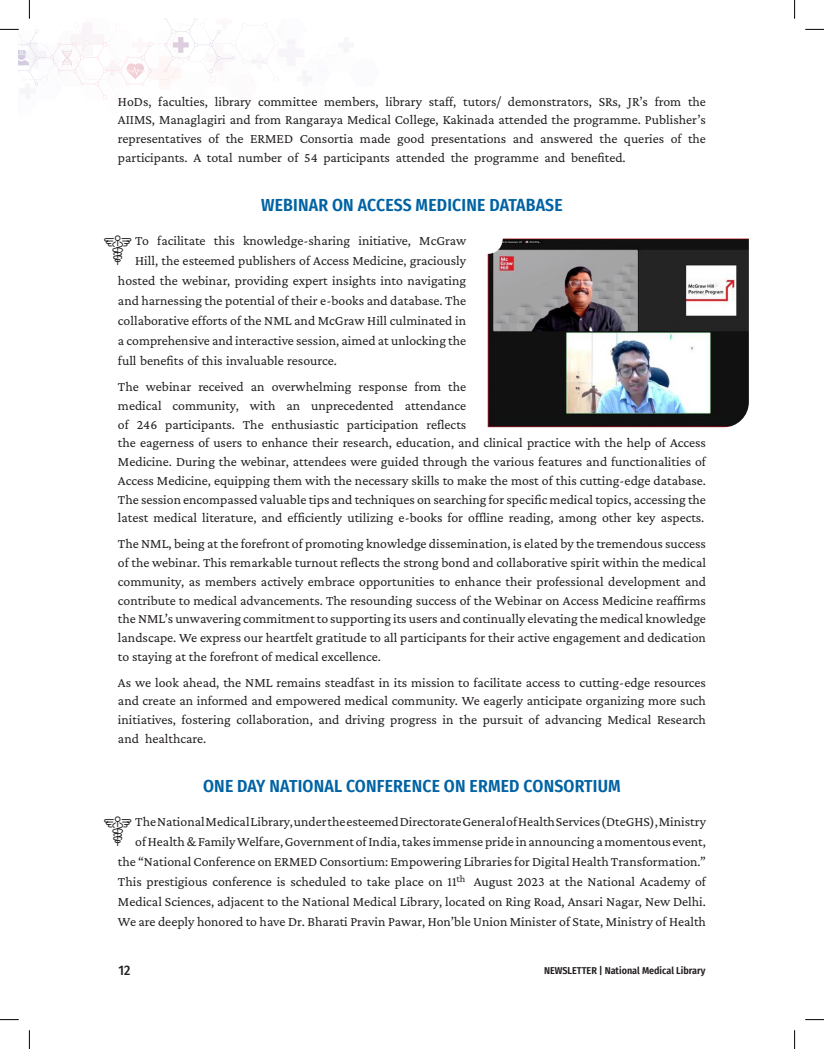
<style>
.page{position:relative;width:824px;height:1049px;background:#fff}
.page>*{position:absolute;margin:0;border:0;box-sizing:border-box;transform-origin:0 0}
.First_para{font:42.38px "NML";color:#231f20}
.Heading{font:600 17.5px "Fira Sans Condensed";letter-spacing:.01em;color:#0163a3}
.First_para-2{font:13.75px/18.8px "Crimson Pro";color:#231f20;text-align:justify}
.t1{font:500 13.75px "Fira Sans Condensed";color:#231f20}
.t2{font:600 10px "Fira Sans Condensed";color:#231f20}
</style>
<div class="page">
<img style="left:487px;top:238px;width:262px;height:189px">
<svg style="left:805px;top:29px;width:19px;height:1px"></svg>
<svg style="left:0;top:1019px;width:19px;height:1px"></svg>
<svg style="left:805px;top:1019px;width:19px;height:1px"></svg>
<svg style="left:0;top:0;width:312px;height:100px"></svg>
<svg style="left:29px;top:1030px;width:1px;height:19px"></svg>
<svg style="left:794px;top:0;width:1px;height:19px"></svg>
<svg style="left:794px;top:1030px;width:1px;height:19px"></svg>
<p class="First_para-2" style="left:118px;top:91px;width:589px">HoDs, faculties, library committee members, library staff, tutors/ demonstrators, SRs, JR’s from the AIIMS, Managlagiri and from Rangaraya Medical College, Kakinada attended the programme. Publisher’s representatives of the ERMED Consortia made good presentations and answered the queries of the participants. A total number of 54 participants attended the programme and benefited.</p>
<p class="Heading" style="left:261px;top:191px;width:303px">WEBINAR ON ACCESS MEDICINE DATABASE</p>
<p class="First_para" style="left:118px;top:226px;width:19px">d</p>
<p class="First_para-2" style="left:135px;top:231px;width:332px">To facilitate this knowledge-sharing initiative, McGraw</p>
<p class="First_para-2" style="left:135px;top:251px;width:332px">Hill, the esteemed publishers of Access Medicine, graciously</p>
<p class="First_para-2" style="left:118px;top:271px;width:350px">hosted the webinar, providing expert insights into navigating</p>
<p class="First_para-2" style="left:118px;top:291px;width:350px">and harnessing the potential of their e-books and database. The</p>
<p class="First_para-2" style="left:118px;top:311px;width:350px">collaborative efforts of the NML and McGraw Hill culminated in</p>
<p class="First_para-2" style="left:118px;top:331px;width:350px">a comprehensive and interactive session, aimed at unlocking the</p>
<p class="First_para-2" style="left:118px;top:351px;width:220px">full benefits of this invaluable resource.</p>
<p class="First_para-2" style="left:118px;top:377px;width:589px;text-align:left">The webinar received an overwhelming response from the<br>medical community, with an unprecedented attendance<br>of 246 participants. The enthusiastic participation reflects<br>the eagerness of users to enhance their research, education, and clinical practice with the help of Access Medicine. During the webinar, attendees were guided through the various features and functionalities of Access Medicine, equipping them with the necessary skills to make the most of this cutting-edge database.<br>The session encompassed valuable tips and techniques on searching for specific medical topics, accessing the latest medical literature, and efficiently utilizing e-books for offline reading, among other key aspects.</p>
<p class="First_para-2" style="left:118px;top:534px;width:589px">The NML, being at the forefront of promoting knowledge dissemination, is elated by the tremendous success of the webinar. This remarkable turnout reflects the strong bond and collaborative spirit within the medical community, as members actively embrace opportunities to enhance their professional development and contribute to medical advancements. The resounding success of the Webinar on Access Medicine reaffirms the NML’s unwavering commitment to supporting its users and continually elevating the medical knowledge landscape. We express our heartfelt gratitude to all participants for their active engagement and dedication to staying at the forefront of medical excellence.</p>
<p class="First_para-2" style="left:118px;top:672px;width:589px">As we look ahead, the NML remains steadfast in its mission to facilitate access to cutting-edge resources and create an informed and empowered medical community. We eagerly anticipate organizing more such initiatives, fostering collaboration, and driving progress in the pursuit of advancing Medical Research and healthcare.</p>
<p class="Heading" style="left:203px;top:772px;width:419px">ONE DAY NATIONAL CONFERENCE ON ERMED CONSORTIUM</p>
<p class="First_para" style="left:118px;top:807px;width:19px">d</p>
<p class="First_para-2" style="left:118px;top:812px;width:589px;line-height:20px;text-align:right">The National Medical Library, under the esteemed Directorate General of Health Services (DteGHS), Ministry<br>of Health &amp; Family Welfare, Government of India, takes immense pride in announcing a momentous event, the “National Conference on ERMED Consortium: Empowering Libraries for Digital Health Transformation.” This prestigious conference is scheduled to take place on 11<sup>th</sup> August 2023 at the National Academy of Medical Sciences, adjacent to the National Medical Library, located on Ring Road, Ansari Nagar, New Delhi.<br>We are deeply honored to have Dr. Bharati Pravin Pawar, Hon’ble Union Minister of State, Ministry of Health</p>
<p class="t1" style="left:118px;top:959px;width:13px">12</p>
<p class="t2" style="left:544px;top:963px;width:163px">NEWSLETTER | National Medical Library</p>
</div>
